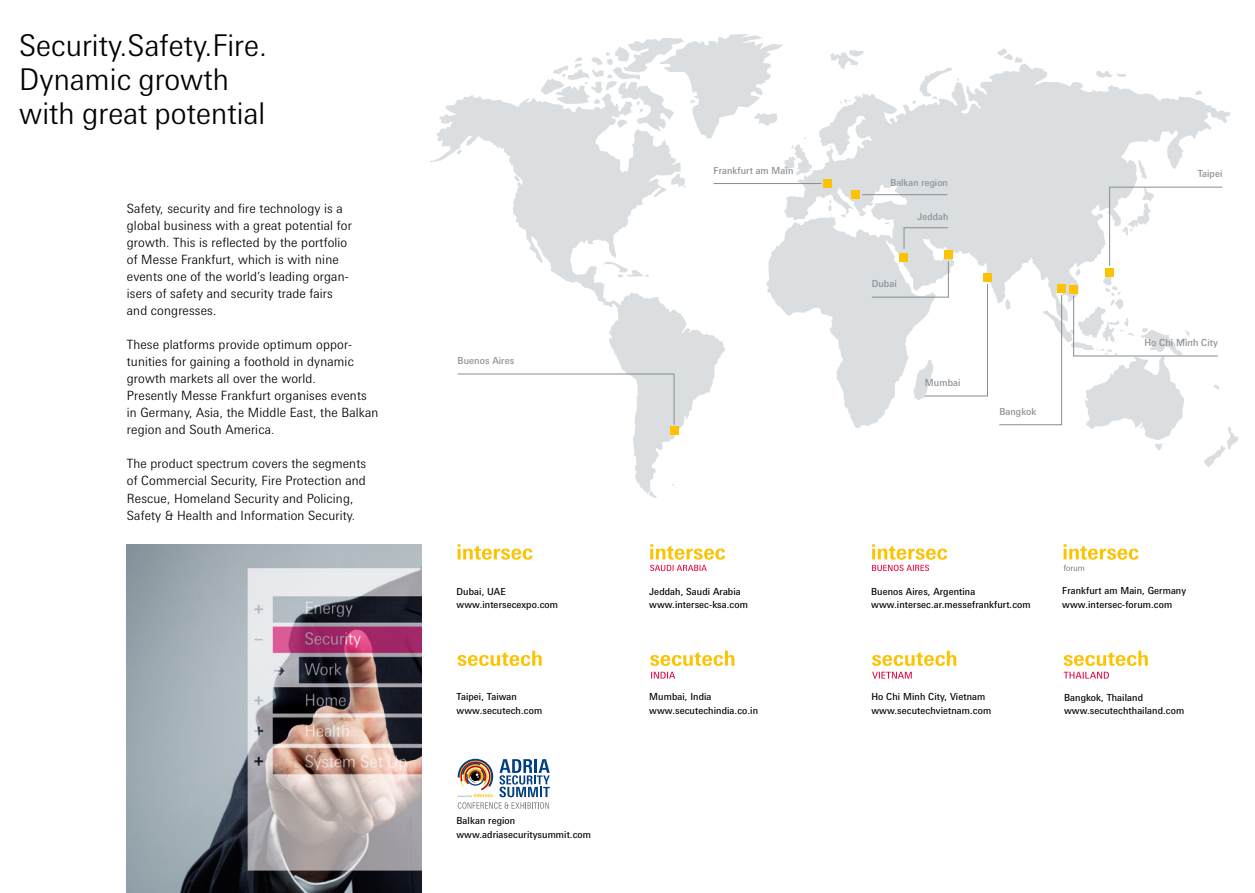
<style>
.page{position:relative;width:1255px;height:893px;background:#fff}
.page>*{position:absolute;margin:0;border:0;box-sizing:border-box;transform-origin:0 0}
.t1{font:300 30px/34px "Messe Univers";color:#000}
.t2{font:300 12.75px/17px "Messe Univers";letter-spacing:.01em;color:#000}
.t3{font:9.75px/13.6px "Messe Univers";letter-spacing:.01em;color:#000}
.t4{font:9.75px "Messe Univers";letter-spacing:.01em;color:#868d91}
.t5{font:9.6px "Messe Univers";letter-spacing:.01em;color:#868d91}
</style>
<div class="page">
<svg style="left:457px;top:544px;width:75px;height:16px"></svg>
<svg style="left:872px;top:544px;width:75px;height:27px"></svg>
<svg style="left:650px;top:544px;width:75px;height:27px"></svg>
<svg style="left:457px;top:651px;width:84px;height:15px"></svg>
<svg style="left:651px;top:672px;width:24px;height:7px"></svg>
<svg style="left:650px;top:651px;width:84px;height:15px"></svg>
<svg style="left:1063px;top:544px;width:75px;height:27px"></svg>
<svg style="left:872px;top:672px;width:39px;height:7px"></svg>
<svg style="left:872px;top:651px;width:84px;height:15px"></svg>
<svg style="left:1063px;top:672px;width:45px;height:7px"></svg>
<svg style="left:1063px;top:651px;width:84px;height:15px"></svg>
<svg style="left:430px;top:34px;width:808px;height:464px"></svg>
<div style="left:823px;top:179px;width:9px;height:9px;background:#fdc300"></div>
<div style="left:944px;top:251px;width:8px;height:8px;background:#fdc300"></div>
<div style="left:983px;top:273px;width:8px;height:9px;background:#fdc300"></div>
<div style="left:1105px;top:268px;width:8px;height:8px;background:#fdc300"></div>
<div style="left:1068px;top:285px;width:9px;height:8px;background:#fdc300"></div>
<div style="left:1057px;top:285px;width:8px;height:8px;background:#fdc300"></div>
<div style="left:670px;top:426px;width:8px;height:8px;background:#fdc300"></div>
<svg style="left:1109px;top:187px;width:113px;height:79px"></svg>
<svg style="left:1073px;top:295px;width:145px;height:61px"></svg>
<svg style="left:871px;top:261px;width:116px;height:135px"></svg>
<svg style="left:998px;top:294px;width:64px;height:131px"></svg>
<svg style="left:457px;top:374px;width:217px;height:51px"></svg>
<hr style="left:713px;top:183px;width:108px;height:1px;background:#868d91">
<div style="left:899px;top:253px;width:9px;height:8px;background:#fdc300"></div>
<img style="left:127px;top:544px;width:294px;height:349px">
<svg style="left:903px;top:227px;width:45px;height:22px"></svg>
<div style="left:851px;top:191px;width:9px;height:8px;background:#fdc300"></div>
<hr style="left:862px;top:194px;width:85px;height:1px;background:#868d91">
<svg style="left:457px;top:759px;width:92px;height:50px"></svg>
<h1 class="t1" style="left:19px;top:28px;width:249px">Security.Safety.Fire.<br>Dynamic growth with great potential</h1>
<p class="t2" style="left:127px;top:200px;width:226px">Safety, security and fire technology is a global business with a great potential for growth. This is reflected by the portfolio of Messe Frankfurt, which is with nine events one of the world’s leading organ&shy;isers of safety and security trade fairs and congresses.</p>
<p class="t2" style="left:127px;top:336px;width:253px">These platforms provide optimum oppor&shy;tunities for gaining a foothold in dynamic growth markets all over the world.<br>Presently Messe Frankfurt organises events in Germany, Asia, the Middle East, the Balkan region and South America.</p>
<p class="t2" style="left:127px;top:455px;width:241px">The product spectrum covers the segments of Commercial Security, Fire Protection and Rescue, Homeland Security and Policing, Safety &amp; Health and Information Security.</p>
<p class="t4" style="left:713px;top:165px;width:81px">Frankfurt am Main</p>
<p class="t4" style="left:1197px;top:167px;width:26px">Taipei</p>
<p class="t5" style="left:890px;top:177px;width:59px">Balkan region</p>
<p class="t4" style="left:457px;top:354px;width:58px">Buenos Aires</p>
<p class="t3" style="left:456px;top:584px;width:103px">Dubai, UAE www.intersecexpo.com</p>
<p class="t3" style="left:649px;top:584px;width:100px">Jeddah, Saudi Arabia www.intersec-ksa.com</p>
<p class="t5" style="left:917px;top:211px;width:32px">Jeddah</p>
<p class="t4" style="left:871px;top:277px;width:26px">Dubai</p>
<p class="t4" style="left:924px;top:377px;width:37px">Mumbai</p>
<p class="t4" style="left:999px;top:405px;width:38px">Bangkok</p>
<p class="t4" style="left:1144px;top:337px;width:75px">Ho Chi Minh City</p>
<p class="t3" style="left:871px;top:584px;width:161px">Buenos Aires, Argentina www.intersec.ar.messefrankfurt.com</p>
<p class="t3" style="left:1062px;top:584px;width:125px">Frankfurt am Main, Germany www.intersec-forum.com</p>
<p class="t3" style="left:649px;top:690px;width:110px">Mumbai, India www.secutechindia.co.in</p>
<p class="t3" style="left:871px;top:689px;width:121px">Ho Chi Minh City, Vietnam www.secutechvietnam.com</p>
<p class="t3" style="left:456px;top:690px;width:87px">Taipei, Taiwan www.secutech.com</p>
<p class="t3" style="left:1064px;top:690px;width:122px">Bangkok, Thailand www.secutechthailand.com</p>
<p class="t3" style="left:456px;top:814px;width:136px">Balkan region www.adriasecuritysummit.com</p>
</div>
